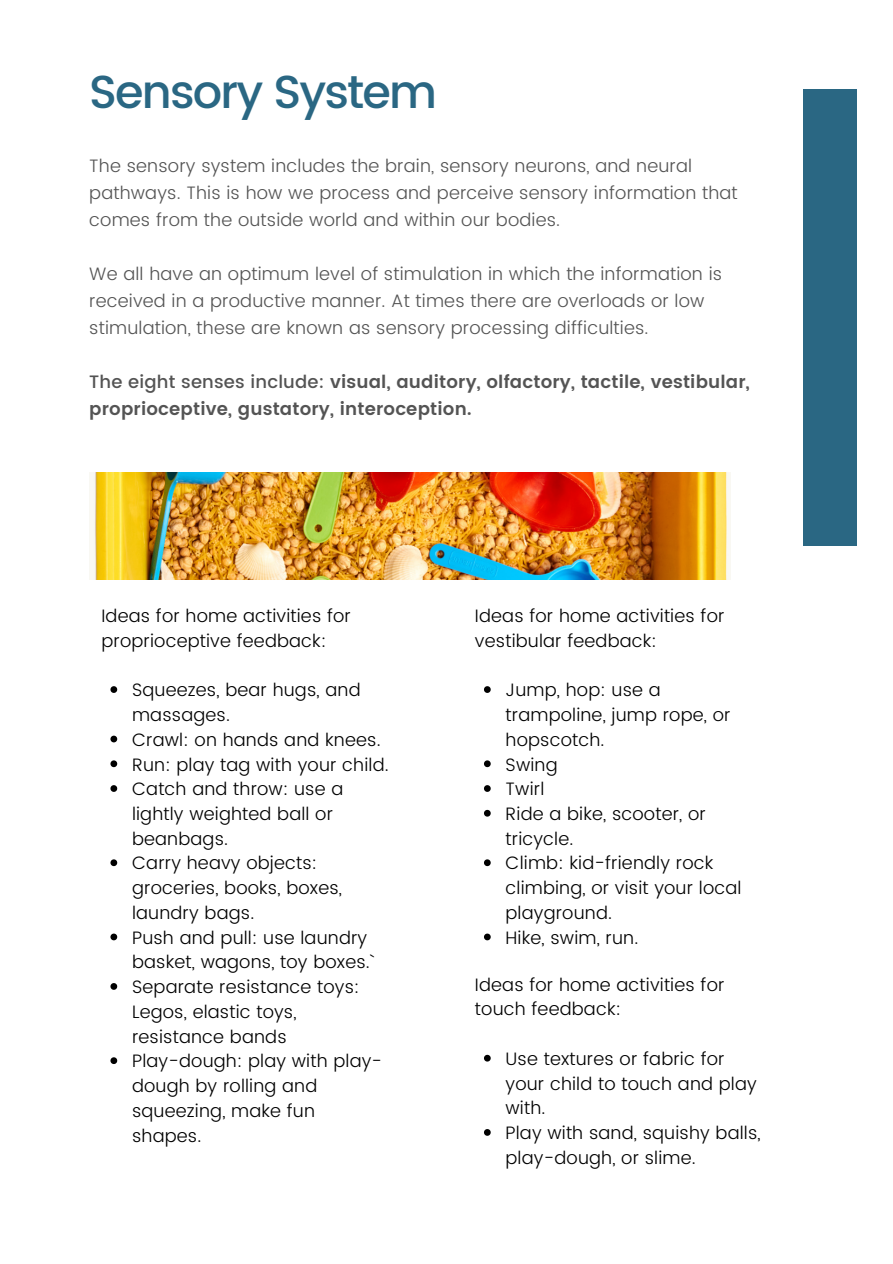
<style>
.page{position:relative;width:893px;height:1264px;background:#fff}
.page>*{position:absolute;margin:0;border:0;box-sizing:border-box;transform-origin:0 0}
.t1{font:500 46.2px "Poppins";letter-spacing:-.04em;color:#2a6783}
.t2{font:300 18px/24.8px "Poppins";letter-spacing:.01em;color:#000}
.t3{font:300 18px/27px "Poppins";letter-spacing:.01em;color:#545454}
.t4{font:600 18px/27px "Poppins";letter-spacing:.01em;color:#545454}
.s1{font-weight:500}
</style>
<div class="page">
<div style="left:803px;top:89px;width:54px;height:457px;background:#2a6783"></div>
<img style="left:89px;top:473px;width:641px;height:106px">
<svg style="left:110px;top:686px;width:7px;height:7px"></svg>
<svg style="left:110px;top:735px;width:7px;height:7px"></svg>
<svg style="left:110px;top:760px;width:7px;height:7px"></svg>
<svg style="left:110px;top:785px;width:7px;height:7px"></svg>
<svg style="left:110px;top:859px;width:7px;height:7px"></svg>
<svg style="left:110px;top:933px;width:7px;height:7px"></svg>
<svg style="left:110px;top:983px;width:7px;height:6px"></svg>
<svg style="left:110px;top:1057px;width:7px;height:7px"></svg>
<svg style="left:484px;top:686px;width:6px;height:7px"></svg>
<svg style="left:484px;top:760px;width:6px;height:7px"></svg>
<svg style="left:484px;top:785px;width:6px;height:7px"></svg>
<svg style="left:484px;top:809px;width:6px;height:7px"></svg>
<svg style="left:484px;top:859px;width:6px;height:7px"></svg>
<svg style="left:484px;top:933px;width:6px;height:7px"></svg>
<svg style="left:484px;top:1054px;width:6px;height:7px"></svg>
<svg style="left:484px;top:1129px;width:6px;height:6px"></svg>
<h1 class="t1" style="left:89px;top:65px;width:349px">Sensory System</h1>
<p class="t3" style="left:89px;top:152px;width:650px">The sensory system includes the brain, sensory neurons, and neural pathways. This is how we process and perceive sensory information that comes from the outside world and within our bodies.</p>
<p class="t3" style="left:89px;top:260px;width:634px">We all have an optimum level of stimulation in which the information is received in a productive manner. At times there are overloads or low stimulation, these are known as sensory processing difficulties.</p>
<p class="t4" style="left:89px;top:368px;width:662px"><span class="s1">The eight senses include:</span> visual, auditory, olfactory, tactile, vestibular, proprioceptive, gustatory, interoception.</p>
<p class="t2" style="left:101px;top:603px;width:251px">Ideas for home activities for proprioceptive feedback:</p>
<p class="t2" style="left:132px;top:677px;width:258px">Squeezes, bear hugs, and massages.<br>Crawl: on hands and knees.<br>Run: play tag with your child.<br>Catch and throw: use a lightly weighted ball or beanbags.<br>Carry heavy objects: groceries, books, boxes, laundry bags.<br>Push and pull: use laundry basket, wagons, toy boxes.`<br>Separate resistance toys:<br>Legos, elastic toys, resistance bands<br>Play-dough: play with play&shy;dough by rolling and squeezing, make fun shapes.</p>
<p class="t2" style="left:475px;top:603px;width:251px">Ideas for home activities for vestibular feedback:</p>
<p class="t2" style="left:505px;top:677px;width:237px">Jump, hop: use a trampoline, jump rope, or hopscotch.<br>Swing<br>Twirl<br>Ride a bike, scooter, or tricycle.<br>Climb: kid-friendly rock climbing, or visit your local playground.<br>Hike, swim, run.</p>
<p class="t2" style="left:475px;top:972px;width:251px">Ideas for home activities for touch feedback:</p>
<p class="t2" style="left:505px;top:1046px;width:256px">Use textures or fabric for your child to touch and play with.<br>Play with sand, squishy balls, play-dough, or slime.</p>
</div>
